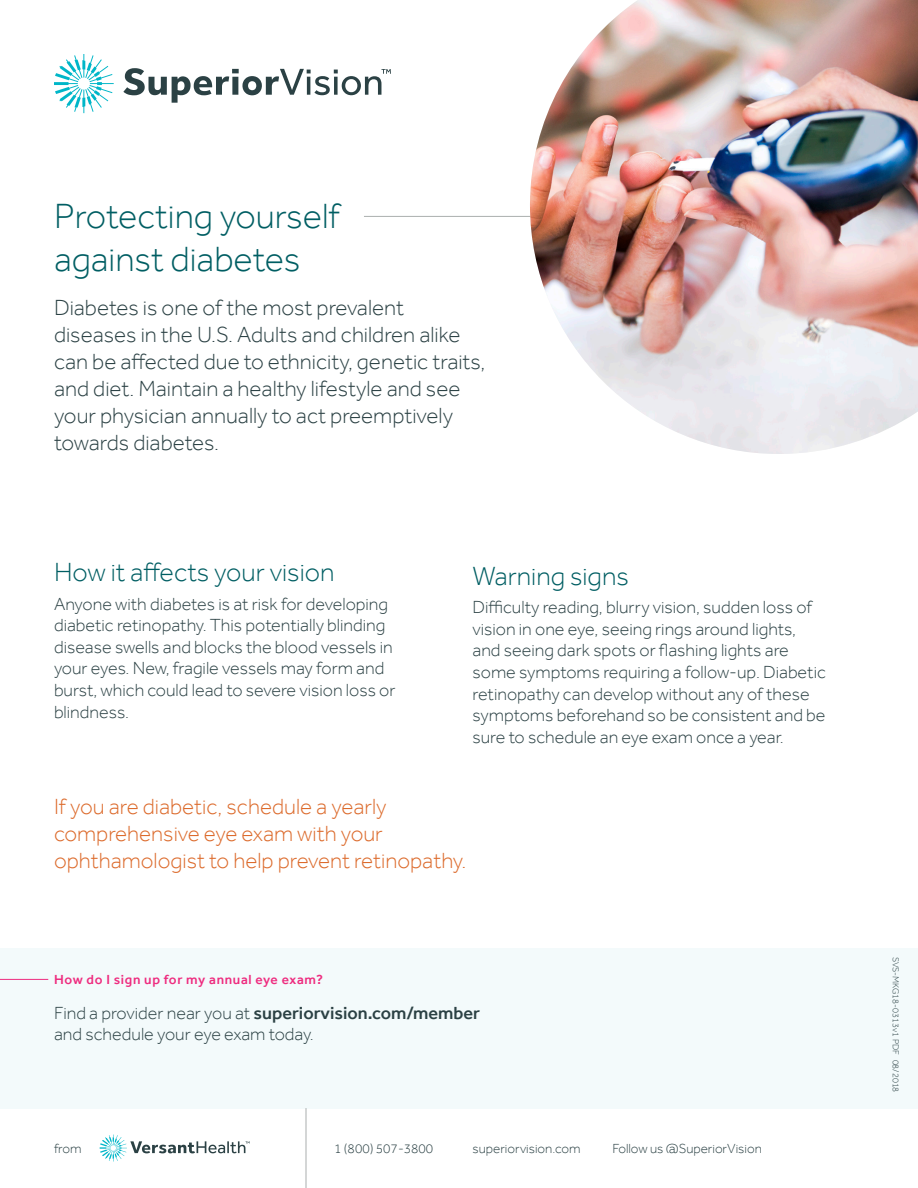
<style>
.page{position:relative;width:918px;height:1188px;background:#fff}
.page>*{position:absolute;margin:0;border:0;box-sizing:border-box;transform-origin:0 0}
.t1{font:300 36px "Effra";color:#005e63}
.t2{font:300 27px "Effra";color:#005e63}
.t3{font:300 22.5px/27px "Effra";color:#2b4144}
.t4{font:300 22.5px/27px "Effra";color:#dc6a2b}
.t5{font:300 18px/21.6px "Effra";color:#2b4144}
.t6{font:300 13.5px "Effra";color:#2b4144}
.t7{font:500 13.5px "Effra";letter-spacing:.05em;color:#ee2c7f}
.t8{font:300 9px "Effra";color:#2b4144}
.s1{font-weight:500}
</style>
<div class="page">
<hr style="left:364px;top:216px;width:422px;height:1px;background:#abafae">
<img style="left:530px;top:0;width:388px;height:454px">
<div style="left:0;top:948px;width:918px;height:160px;background:#f3fafb"></div>
<hr style="left:0;top:979px;width:48px;height:1px;background:#ee2c7f">
<svg style="left:100px;top:1135px;width:150px;height:27px"></svg>
<hr style="left:306px;top:1108px;width:1px;height:80px;background:#abafae">
<svg style="left:54px;top:54px;width:60px;height:59px"></svg>
<svg style="left:123px;top:68px;width:268px;height:35px"></svg>
<p class="t1" style="left:54px;top:194px;width:287px">Protecting yourself</p>
<p class="t1" style="left:54px;top:237px;width:248px">against diabetes</p>
<p class="t3" style="left:54px;top:294px;width:433px">Diabetes is one of the most prevalent diseases in the U.S. Adults and children alike can be affected due to ethnicity, genetic traits, and diet. Maintain a healthy lifestyle and see your physician annually to act preemptively towards diabetes.</p>
<p class="t2" style="left:54px;top:556px;width:282px">How it affects your vision</p>
<p class="t5" style="left:54px;top:593px;width:343px">Anyone with diabetes is at risk for developing diabetic retinopathy. This potentially blinding disease swells and blocks the blood vessels in your eyes. New, fragile vessels may form and burst, which could lead to severe vision loss or blindness.</p>
<p class="t2" style="left:472px;top:560px;width:158px">Warning signs</p>
<p class="t5" style="left:472px;top:596px;width:355px">Difficulty reading, blurry vision, sudden loss of vision in one eye, seeing rings around lights, and seeing dark spots or flashing lights are some symptoms requiring a follow-up. Diabetic retinopathy can develop without any of these symptoms beforehand so be consistent and be sure to schedule an eye exam once a year.</p>
<p class="t4" style="left:54px;top:793px;width:414px">If you are diabetic, schedule a yearly comprehensive eye exam with your ophthamologist to help prevent retinopathy.</p>
<p class="t7" style="left:54px;top:971px;width:271px">How do I sign up for my annual eye exam?</p>
<p class="t5" style="left:54px;top:1002px;width:428px">Find a provider near you at <span class="s1">superiorvision.com/member </span>and schedule your eye exam today.</p>
<p class="t6" style="left:54px;top:1141px;width:29px">from</p>
<p class="t6" style="left:334px;top:1140px;width:101px">1 (800) 507-3800</p>
<p class="t6" style="left:472px;top:1140px;width:110px">superiorvision.com</p>
<p class="t6" style="left:612px;top:1140px;width:151px">Follow us @SuperiorVision</p>
<p class="t8" style="left:901px;top:957px;width:137px;rotate:90deg">SVS-MKG18-0313v1 PDF 08/2018</p>
</div>
